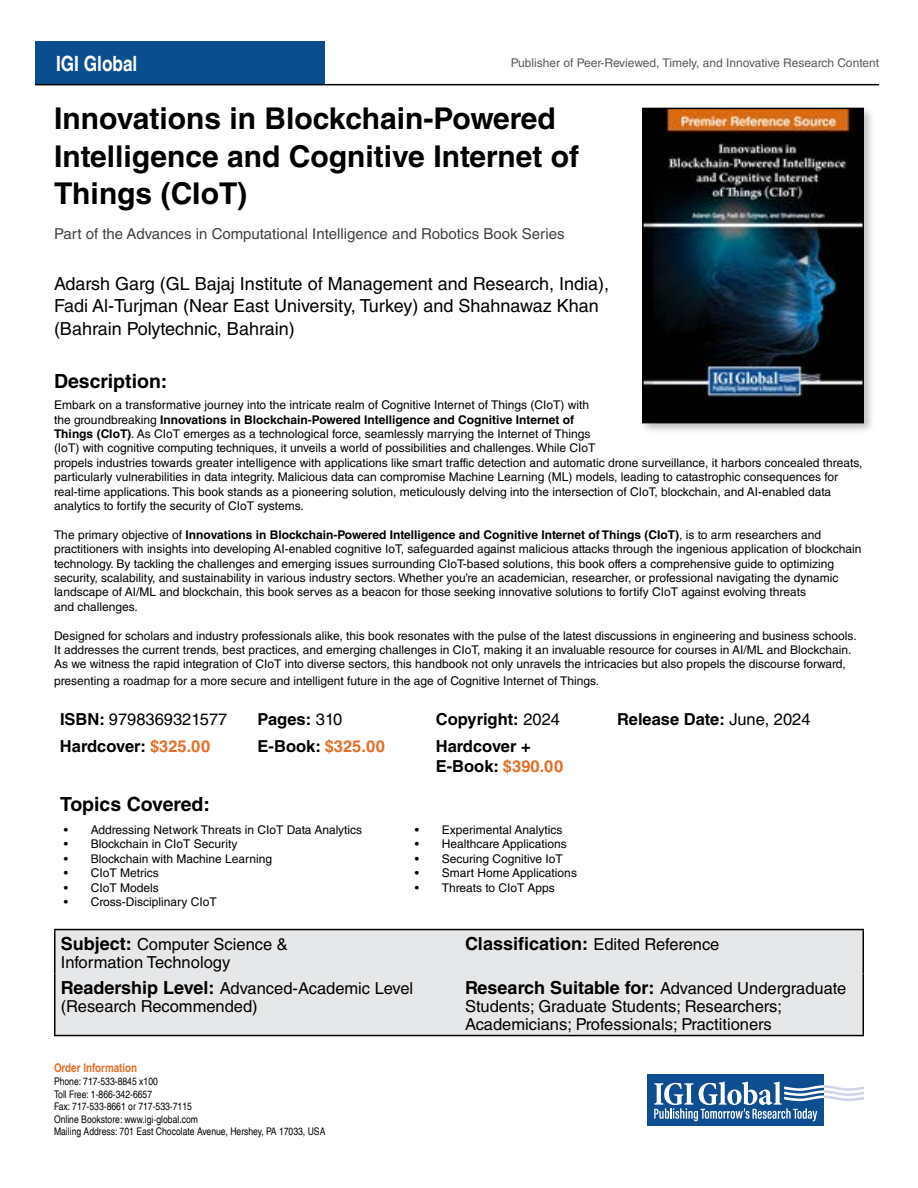
<style>
.page{position:relative;width:918px;height:1188px;background:#fff}
.page>*{position:absolute;margin:0;border:0;box-sizing:border-box;transform-origin:0 0}
.t1{font:700 30px/37.5px "Helvetica LT Std";color:#000}
.t2{font:700 condensed 21px "Helvetica LT";color:#fff}
.t3{font:700 19.5px "Helvetica LT Std";color:#000}
.t4{font:18px/22.5px "Helvetica LT Std";color:#000}
.t5{font:700 18px "Helvetica LT Std";color:#000}
.t6{font:16.5px/18px "Helvetica LT Std";color:#000}
.t7{font:700 16.5px/19.8px "Helvetica LT Std";color:#000}
.t8{font:15px "Helvetica LT Std";color:#414042}
.t9{font:12px/14.4px "Helvetica LT Std";color:#000}
.t10{font:12px "Helvetica LT Std";color:#58595b}
.t11{font:700 condensed 12px "Helvetica LT";color:#e46e25}
.t12{font:condensed 10.5px/12.6px "Helvetica LT";color:#000}
.s1{font-weight:700}
.s2{font-weight:400}
.s3{color:#e46e25}
.s4{font-weight:700;font-size:18px}
.s5{font-weight:400;font-size:16.5px}
</style>
<div class="page">
<div style="left:35px;top:41px;width:290px;height:44px;background:#0a4e90"></div>
<svg style="left:647px;top:1125px;width:177px;height:1px"></svg>
<div style="left:647px;top:1074px;width:177px;height:51px;background:#0e4d90"></div>
<svg style="left:654px;top:1082px;width:210px;height:39px"></svg>
<hr style="left:35px;top:84px;width:844px;height:1px;background:#000">
<div style="left:640px;top:105px;width:235px;height:329px;background:#000;opacity:.25"></div>
<img style="left:645px;top:111px;width:216px;height:309px">
<div style="left:642px;top:108px;width:222px;height:315px;border:2px solid #000"></div>
<div style="left:56px;top:930px;width:806px;height:105px;background:#e6e7e8"></div>
<hr style="left:54px;top:929px;width:405px;height:1px;background:#000">
<hr style="left:54px;top:930px;width:2px;height:44px;background:#000">
<hr style="left:459px;top:929px;width:405px;height:1px;background:#000">
<hr style="left:862px;top:930px;width:2px;height:44px;background:#000">
<hr style="left:54px;top:974px;width:2px;height:61px;background:#000">
<hr style="left:862px;top:974px;width:2px;height:61px;background:#000">
<hr style="left:54px;top:1035px;width:405px;height:1px;background:#000">
<hr style="left:459px;top:1035px;width:405px;height:1px;background:#000">
<h2 class="t2" style="left:56px;top:50px;width:83px">IGI Global</h2>
<p class="t10" style="left:511px;top:56px;width:370px">Publisher of Peer-Reviewed, Timely, and Innovative Research Content</p>
<h1 class="t1" style="left:54px;top:99px;width:527px">Innovations in Blockchain-Powered<br>Intelligence and Cognitive Internet of<br>Things (CIoT)</h1>
<p class="t8" style="left:54px;top:225px;width:512px">Part of the Advances in Computational Intelligence and Robotics Book Series</p>
<h3 class="t4" style="left:54px;top:272px;width:557px">Adarsh Garg (GL Bajaj Institute of Management and Research, India),<br>Fadi Al-Turjman (Near East University, Turkey) and Shahnawaz Khan (Bahrain Polytechnic, Bahrain)</h3>
<h3 class="t3" style="left:54px;top:369px;width:115px">Description:</h3>
<p class="t9" style="left:54px;top:398px;width:810px">Embark on a transformative journey into the intricate realm of Cognitive Internet of Things (CIoT) with<br>the groundbreaking <span class="s1">Innovations in Blockchain-Powered Intelligence and Cognitive Internet of<br>Things (CIoT)</span>. As CIoT emerges as a technological force, seamlessly marrying the Internet of Things<br>(IoT) with cognitive computing techniques, it unveils a world of possibilities and challenges. While CIoT<br>propels industries towards greater intelligence with applications like smart traffic detection and automatic drone surveillance, it harbors concealed threats, particularly vulnerabilities in data integrity. Malicious data can compromise Machine Learning (ML) models, leading to catastrophic consequences for real-time applications. This book stands as a pioneering solution, meticulously delving into the intersection of CIoT, blockchain, and AI-enabled data analytics to fortify the security of CIoT systems.</p>
<p class="t9" style="left:54px;top:527px;width:809px">The primary objective of <span class="s1">Innovations in Blockchain-Powered Intelligence and Cognitive Internet of Things (CIoT)</span>, is to arm researchers and practitioners with insights into developing AI-enabled cognitive IoT, safeguarded against malicious attacks through the ingenious application of blockchain technology. By tackling the challenges and emerging issues surrounding CIoT-based solutions, this book offers a comprehensive guide to optimizing security, scalability, and sustainability in various industry sectors. Whether you’re an academician, researcher, or professional navigating the dynamic landscape of AI/ML and blockchain, this book serves as a beacon for those seeking innovative solutions to fortify CIoT against evolving threats<br>and challenges.</p>
<p class="t9" style="left:54px;top:628px;width:804px">Designed for scholars and industry professionals alike, this book resonates with the pulse of the latest discussions in engineering and business schools.<br>It addresses the current trends, best practices, and emerging challenges in CIoT, making it an invaluable resource for courses in AI/ML and Blockchain.<br>As we witness the rapid integration of CIoT into diverse sectors, this handbook not only unravels the intricacies but also propels the discourse forward,</p>
<p class="t9" style="left:54px;top:673px;width:547px">presenting a roadmap for a more secure and intelligent future in the age of Cognitive Internet of Things.</p>
<h3 class="t6" style="left:60px;top:710px;width:169px"><span class="s1">ISBN:</span> 9798369321577</h3>
<h3 class="t7" style="left:258px;top:709px;width:86px">Pages: <span class="s2">310</span></h3>
<h3 class="t7" style="left:436px;top:709px;width:126px">Copyright: <span class="s2">2024</span></h3>
<h3 class="t7" style="left:617px;top:709px;width:195px">Release Date: <span class="s2">June, 2024</span></h3>
<h3 class="t7" style="left:60px;top:736px;width:152px">Hardcover: <span class="s3">$325.00</span></h3>
<h3 class="t7" style="left:258px;top:736px;width:129px">E-Book: <span class="s3">$325.00</span></h3>
<h3 class="t7" style="left:436px;top:736px;width:129px">Hardcover +<br>E-Book: <span class="s3">$390.00</span></h3>
<h3 class="t3" style="left:60px;top:792px;width:152px">Topics Covered:</h3>
<p class="t9" style="left:64px;top:823px;width:300px">• Addressing Network Threats in CIoT Data Analytics</p>
<p class="t9" style="left:64px;top:837px;width:175px">• Blockchain in CIoT Security</p>
<p class="t9" style="left:64px;top:851px;width:210px">• Blockchain with Machine Learning</p>
<p class="t9" style="left:64px;top:866px;width:97px">• CIoT Metrics</p>
<p class="t9" style="left:64px;top:880px;width:97px">• CIoT Models</p>
<p class="t9" style="left:64px;top:895px;width:155px">• Cross-Disciplinary CIoT</p>
<p class="t9" style="left:415px;top:823px;width:149px">• Experimental Analytics</p>
<p class="t9" style="left:415px;top:837px;width:154px">• Healthcare Applications</p>
<p class="t9" style="left:415px;top:851px;width:150px">• Securing Cognitive IoT</p>
<p class="t9" style="left:415px;top:866px;width:164px">• Smart Home Applications</p>
<p class="t9" style="left:415px;top:880px;width:141px">• Threats to CIoT Apps</p>
<h3 class="t6" style="left:61px;top:935px;width:229px"><span class="s4">Subject:</span> Computer Science &amp;<br>Information Technology</h3>
<h3 class="t5" style="left:465px;top:932px;width:256px">Classification: <span class="s5">Edited Reference</span></h3>
<h3 class="t6" style="left:61px;top:979px;width:354px"><span class="s4">Readership Level:</span> Advanced-Academic Level (Research Recommended)</h3>
<h3 class="t6" style="left:465px;top:979px;width:383px"><span class="s4">Research Suitable for:</span> Advanced Undergraduate<br>Students; Graduate Students; Researchers;<br>Academicians; Professionals; Practitioners</h3>
<p class="t11" style="left:54px;top:1061px;width:85px">Order Information</p>
<p class="t12" style="left:54px;top:1075px;width:273px">Phone: 717-533-8845 x100<br>Toll Free: 1-866-342-6657<br>Fax: 717-533-8661 or 717-533-7115<br>Online Bookstore: www.igi-global.com<br>Mailing Address: 701 East Chocolate Avenue, Hershey, PA 17033, USA</p>
</div>
